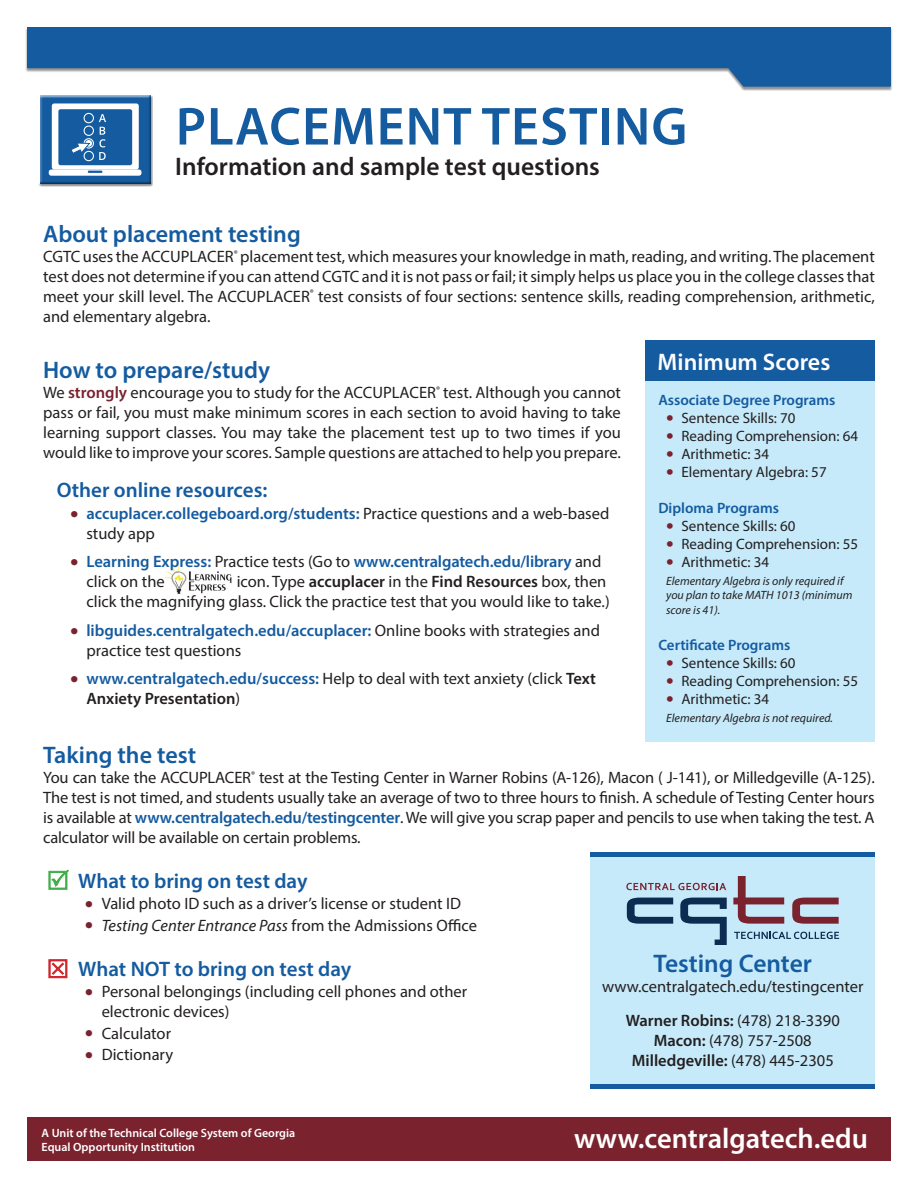
<style>
.page{position:relative;width:918px;height:1188px;background:#fff}
.page>*{position:absolute;margin:0;border:0;box-sizing:border-box;transform-origin:0 0}
.t1{font:600 54px "Myriad Pro";letter-spacing:.02em;color:#145ba0}
.t2{font:600 28.5px "Myriad Pro";color:#fff}
.t3{font:600 25.5px "Myriad Pro";color:#231f20}
.t4{font:600 25.5px "Myriad Pro";color:#145ba0}
.t5{font:600 24px "Myriad Pro";color:#145ba0}
.t6{font:600 24px "Myriad Pro";color:#fff}
.t7{font:600 21px "Myriad Pro";color:#145ba0}
.t8{font:16.5px/19.8px "Myriad Pro";color:#231f20}
.t9{font:600 16.5px/19.8px "Myriad Pro";letter-spacing:-.01em;color:#145ba0}
.t10{font:italic 16.5px "Myriad Pro";color:#231f20}
.t11{font:15px "Myriad Pro";color:#231f20}
.t12{font:600 15px "Myriad Pro";color:#145ba0}
.t13{font:italic 12px/14.4px "Myriad Pro";color:#231f20}
.t14{font:600 12px/14.4px "Myriad Pro";color:#fff}
.s1{font-weight:600;color:#7a222e}
.s2{font-size:30px;color:#7a222e}
.s3{font-weight:600;color:#145ba0}
.s4{font-weight:400;font-size:30px;color:#7a222e}
.s5{font-weight:400;color:#231f20}
.s6{font-size:27px;color:#7a222e}
.s7{font-weight:600}
.s8{font-style:normal;font-size:30px;color:#7a222e}
.s9{font-style:normal}
</style>
<div class="page">
<div style="left:27px;top:1118px;width:864px;height:43px;background:#7a222e"></div>
<div style="left:645px;top:374px;width:230px;height:367px;background:#c6eafa"></div>
<div style="left:645px;top:340px;width:230px;height:41px;background:#145ba0"></div>
<div style="left:25px;top:27px;width:868px;height:64px;background:#231f20;opacity:.5"></div>
<svg style="left:27px;top:27px;width:864px;height:60px;fill:#145ba0"></svg>
<div style="left:591px;top:857px;width:284px;height:228px;background:#c6eafa"></div>
<div style="left:591px;top:852px;width:284px;height:5px;background:#145ba0"></div>
<div style="left:591px;top:1084px;width:284px;height:5px;background:#145ba0"></div>
<svg style="left:627px;top:898px;width:46px;height:26px"></svg>
<svg style="left:680px;top:898px;width:47px;height:46px"></svg>
<svg style="left:792px;top:898px;width:47px;height:26px"></svg>
<svg style="left:733px;top:877px;width:51px;height:47px"></svg>
<svg style="left:734px;top:932px;width:105px;height:7px"></svg>
<svg style="left:626px;top:883px;width:100px;height:7px"></svg>
<img style="left:165px;top:565px;width:67px;height:29px">
<svg style="left:48px;top:959px;width:20px;height:19px"></svg>
<svg style="left:48px;top:869px;width:21px;height:21px"></svg>
<div style="left:38px;top:94px;width:115px;height:93px;background:#231f20;opacity:.5"></div>
<h1 class="t1" style="left:176px;top:92px;width:513px">PLACEMENT TESTING</h1>
<h3 class="t3" style="left:175px;top:150px;width:426px">Information and sample test questions</h3>
<h3 class="t5" style="left:43px;top:219px;width:259px">About placement testing</h3>
<p class="t8" style="left:43px;top:246px;width:833px;text-align:justify">CGTC uses the ACCUPLACER<sup>®</sup> placement test, which measures your knowledge in math, reading, and writing. The placement test does not determine if you can attend CGTC and it is not pass or fail; it simply helps us place you in the college classes that meet your skill level. The ACCUPLACER<sup>®</sup> test consists of four sections: sentence skills, reading comprehension, arithmetic, and elementary algebra.</p>
<h3 class="t5" style="left:43px;top:355px;width:229px">How to prepare/study</h3>
<p class="t8" style="left:43px;top:383px;width:579px;text-align:justify">We <span class="s1">strongly</span> encourage you to study for the ACCUPLACER<sup>®</sup> test. Although you cannot pass or fail, you must make minimum scores in each section to avoid having to take learning support classes. You may take the placement test up to two times if you would like to improve your scores. Sample questions are attached to help you prepare.</p>
<p class="t7" style="left:57px;top:477px;width:212px">Other online resources:</p>
<p class="t8" style="left:86px;top:503px;width:525px;text-indent:-16px"><span class="s2">•</span> <span class="s3">accuplacer.collegeboard.org/students:</span> Practice questions and a web-based study app</p>
<p class="t9" style="left:86px;top:552px;width:517px;text-indent:-16px"><span class="s4">•</span> Learning Express: <span class="s5">Practice tests (Go to</span> www.centralgatech.edu/library <span class="s5">and click on the</span></p>
<h3 class="t6" style="left:658px;top:347px;width:174px">Minimum Scores</h3>
<p class="t12" style="left:658px;top:390px;width:179px">Associate Degree Programs</p>
<p class="t11" style="left:666px;top:409px;width:131px"><span class="s6">•</span> Sentence Skills: 70</p>
<p class="t11" style="left:666px;top:427px;width:193px"><span class="s6">•</span> Reading Comprehension: 64</p>
<p class="t11" style="left:666px;top:445px;width:105px"><span class="s6">•</span> Arithmetic: 34</p>
<p class="t11" style="left:666px;top:463px;width:162px"><span class="s6">•</span> Elementary Algebra: 57</p>
<p class="t12" style="left:658px;top:498px;width:122px">Diploma Programs</p>
<p class="t11" style="left:666px;top:517px;width:131px"><span class="s6">•</span> Sentence Skills: 60</p>
<p class="t11" style="left:666px;top:535px;width:193px"><span class="s6">•</span> Reading Comprehension: 55</p>
<p class="t11" style="left:666px;top:553px;width:105px"><span class="s6">•</span> Arithmetic: 34</p>
<p class="t13" style="left:666px;top:573px;width:188px">Elementary Algebra is only required if you plan to take MATH 1013 (minimum score is 41).</p>
<p class="t12" style="left:658px;top:635px;width:133px">Certificate Programs</p>
<p class="t11" style="left:666px;top:653px;width:131px"><span class="s6">•</span> Sentence Skills: 60</p>
<p class="t11" style="left:666px;top:671px;width:193px"><span class="s6">•</span> Reading Comprehension: 55</p>
<p class="t11" style="left:666px;top:689px;width:105px"><span class="s6">•</span> Arithmetic: 34</p>
<p class="t13" style="left:666px;top:710px;width:168px">Elementary Algebra is not required.</p>
<p class="t8" style="left:86px;top:572px;width:525px;text-align:right">icon. Type <span class="s7">accuplacer</span> in the <span class="s7">Find Resources</span> box, then<br>click the magnifying glass. Click the practice test that you would like to take.)</p>
<p class="t8" style="left:86px;top:620px;width:515px;text-indent:-16px"><span class="s2">•</span> <span class="s3">libguides.centralgatech.edu/accuplacer:</span> Online books with strategies and practice test questions</p>
<p class="t8" style="left:86px;top:669px;width:511px;text-indent:-16px"><span class="s2">•</span> <span class="s3">www.centralgatech.edu/success:</span> Help to deal with text anxiety (click <span class="s7">Text<br>Anxiety Presentation</span>)</p>
<h3 class="t5" style="left:43px;top:740px;width:154px">Taking the test</h3>
<p class="t8" style="left:43px;top:767px;width:833px;text-align:justify">You can take the ACCUPLACER<sup>®</sup> test at the Testing Center in Warner Robins (A-126), Macon ( J-141), or Milledgeville (A-125).<br>The test is not timed, and students usually take an average of two to three hours to finish. A schedule of Testing Center hours is available at <span class="s3">www.centralgatech.edu/testingcenter</span>. We will give you scrap paper and pencils to use when taking the test. A calculator will be available on certain problems.</p>
<p class="t7" style="left:78px;top:867px;width:231px">What to bring on test day</p>
<p class="t8" style="left:85px;top:893px;width:378px"><span class="s2">•</span> Valid photo ID such as a driver’s license or student ID</p>
<p class="t10" style="left:85px;top:915px;width:394px"><span class="s8">•</span> Testing Center Entrance Pass <span class="s9">from the Admissions Office</span></p>
<p class="t7" style="left:78px;top:955px;width:275px">What NOT to bring on test day</p>
<p class="t8" style="left:102px;top:982px;width:367px;text-indent:-17px"><span class="s2">•</span> Personal belongings (including cell phones and other electronic devices)</p>
<p class="t8" style="left:85px;top:1023px;width:88px"><span class="s2">•</span> Calculator</p>
<p class="t8" style="left:85px;top:1045px;width:90px"><span class="s2">•</span> Dictionary</p>
<h3 class="t4" style="left:654px;top:947px;width:160px">Testing Center</h3>
<p class="t8" style="left:602px;top:969px;width:263px;line-height:34.2px;text-align:center">www.centralgatech.edu/testingcenter<br><span class="s7">Warner Robins:</span> (478) 218-3390</p>
<p class="t8" style="left:632px;top:1030px;width:204px;text-align:center"><span class="s7">Macon:</span> (478) 757-2508<br><span class="s7">Milledgeville:</span> (478) 445-2305</p>
<p class="t14" style="left:42px;top:1125px;width:255px">A Unit of the Technical College System of Georgia<br>Equal Opportunity Institution</p>
<h2 class="t2" style="left:574px;top:1120px;width:296px">www.centralgatech.edu</h2>
</div>
